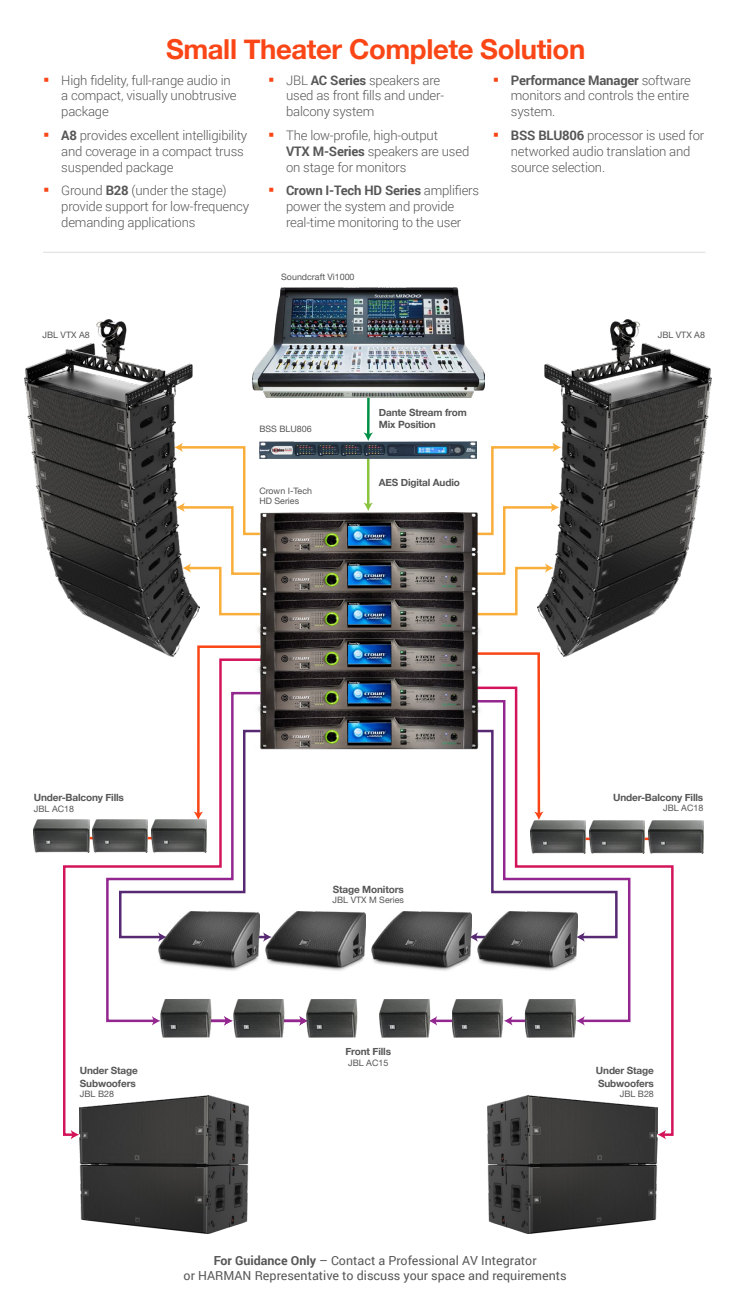
<style>
.page{position:relative;width:750px;height:1307px;background:#fff}
.page>*{position:absolute;margin:0;border:0;box-sizing:border-box;transform-origin:0 0}
.t1{font:700 27.5px "Helvetica Neue";letter-spacing:-.015em;color:#fa4616}
.t2{font:300 13.12px/15.8px "Roboto";letter-spacing:-.015em;color:#575757}
.t3{font:12.5px/15px "Roboto";color:#575757;text-align:center}
.t4{font:700 10px/12px "Helvetica Neue";letter-spacing:-.015em;color:#575757}
.t5{font:8.88px/10.6px "Helvetica Neue";color:#575757}
.s1{font-weight:700}
</style>
<div class="page">
<hr style="left:367px;top:456px;width:2px;height:49px;background:#8ac43f">
<svg style="left:363px;top:502px;width:10px;height:9px"></svg>
<hr style="left:43px;top:252px;width:662px;height:1px;background:#ddd">
<img style="left:260px;top:441px;width:216px;height:17px">
<img style="left:488px;top:1136px;width:169px;height:97px">
<img style="left:79px;top:1136px;width:170px;height:97px">
<svg style="left:364px;top:397px;width:9px;height:44px"></svg>
<svg style="left:199px;top:442px;width:63px;height:174px"></svg>
<svg style="left:474px;top:442px;width:63px;height:174px"></svg>
<svg style="left:62px;top:819px;width:202px;height:317px"></svg>
<svg style="left:71px;top:1129px;width:8px;height:10px"></svg>
<svg style="left:474px;top:840px;width:201px;height:296px"></svg>
<svg style="left:657px;top:1129px;width:9px;height:10px"></svg>
<svg style="left:474px;top:853px;width:158px;height:170px"></svg>
<svg style="left:576px;top:1015px;width:9px;height:10px"></svg>
<svg style="left:504px;top:1015px;width:21px;height:10px"></svg>
<svg style="left:430px;top:1015px;width:22px;height:10px"></svg>
<svg style="left:105px;top:852px;width:159px;height:171px"></svg>
<svg style="left:152px;top:1015px;width:8px;height:10px"></svg>
<svg style="left:212px;top:1015px;width:21px;height:10px"></svg>
<hr style="left:282px;top:1019px;width:20px;height:2px;background:#93278f">
<svg style="left:299px;top:1016px;width:7px;height:9px"></svg>
<img style="left:160px;top:998px;width:52px;height:39px">
<img style="left:233px;top:998px;width:52px;height:39px">
<img style="left:306px;top:999px;width:52px;height:38px">
<img style="left:379px;top:999px;width:51px;height:38px">
<img style="left:452px;top:998px;width:51px;height:39px">
<img style="left:525px;top:998px;width:51px;height:39px">
<hr style="left:68px;top:836px;width:90px;height:3px;background:#fa4616">
<hr style="left:572px;top:837px;width:90px;height:3px;background:#fa4616">
<img style="left:34px;top:819px;width:55px;height:33px">
<img style="left:92px;top:819px;width:26px;height:33px">
<img style="left:619px;top:820px;width:26px;height:33px">
<img style="left:648px;top:820px;width:56px;height:33px">
<img style="left:254px;top:512px;width:229px;height:238px">
<svg style="left:118px;top:644px;width:154px;height:297px"></svg>
<svg style="left:469px;top:651px;width:150px;height:290px"></svg>
<img style="left:371px;top:911px;width:101px;height:60px">
<img style="left:476px;top:911px;width:102px;height:60px">
<img style="left:158px;top:911px;width:102px;height:60px">
<img style="left:264px;top:911px;width:102px;height:60px">
<img style="left:252px;top:287px;width:232px;height:110px">
<img style="left:25px;top:319px;width:174px;height:337px">
<img style="left:537px;top:319px;width:175px;height:337px">
<h1 class="t1" style="left:166px;top:32px;width:421px">Small Theater Complete Solution</h1>
<p class="t2" style="left:61px;top:72px;width:177px">High fidelity, full-range audio in a compact, visually unobtrusive package</p>
<p class="t2" style="left:61px;top:127px;width:188px"><span class="s1">A8</span> provides excellent intelligibility and coverage in a compact truss suspended package</p>
<p class="t2" style="left:61px;top:182px;width:189px">Ground <span class="s1">B28</span> (under the stage) provide support for low-frequency demanding applications</p>
<p class="t2" style="left:511px;top:72px;width:182px"><span class="s1">Performance Manager</span> software monitors and controls the entire system.</p>
<p class="t2" style="left:511px;top:127px;width:195px"><span class="s1">BSS BLU806</span> processor is used for networked audio translation and source selection.</p>
<p class="t2" style="left:286px;top:72px;width:160px">JBL <span class="s1">AC Series</span> speakers are used as front fills and under&shy;balcony system</p>
<p class="t2" style="left:286px;top:127px;width:185px">The low-profile, high-output<br><span class="s1">VTX M-Series</span> speakers are used on stage for monitors</p>
<p class="t2" style="left:286px;top:182px;width:195px"><span class="s1">Crown I-Tech HD Series</span> amplifiers power the system and provide real-time monitoring to the user</p>
<p class="t5" style="left:281px;top:272px;width:75px">Soundcraft Vi1000</p>
<p class="t5" style="left:43px;top:329px;width:49px">JBL VTX A8</p>
<p class="t5" style="left:658px;top:329px;width:49px">JBL VTX A8</p>
<p class="t5" style="left:259px;top:423px;width:54px">BSS BLU806</p>
<p class="t5" style="left:259px;top:485px;width:54px">Crown I-Tech<br>HD Series</p>
<p class="t4" style="left:379px;top:406px;width:89px">Dante Stream from<br>Mix Position</p>
<p class="t4" style="left:379px;top:476px;width:83px">AES Digital Audio</p>
<p class="t4" style="left:34px;top:791px;width:92px">Under-Balcony Fills</p>
<p class="t5" style="left:34px;top:803px;width:42px">JBL AC18</p>
<p class="t4" style="left:80px;top:1064px;width:59px">Under Stage<br>Subwoofers</p>
<p class="t5" style="left:80px;top:1088px;width:36px">JBL B28</p>
<p class="t4" style="left:333px;top:882px;width:73px">Stage Monitors</p>
<p class="t5" style="left:333px;top:894px;width:73px">JBL VTX M Series</p>
<p class="t4" style="left:346px;top:1045px;width:47px">Front Fills</p>
<p class="t5" style="left:348px;top:1056px;width:42px">JBL AC15</p>
<p class="t4" style="left:613px;top:790px;width:92px">Under-Balcony Fills</p>
<p class="t5" style="left:663px;top:802px;width:42px">JBL AC18</p>
<p class="t4" style="left:596px;top:1064px;width:59px">Under Stage<br>Subwoofers</p>
<p class="t5" style="left:620px;top:1088px;width:36px">JBL B28</p>
<p class="t3" style="left:184px;top:1252px;width:385px"><span class="s1">For Guidance Only</span> – Contact a Professional AV Integrator<br>or HARMAN Representative to discuss your space and requirements</p>
</div>
